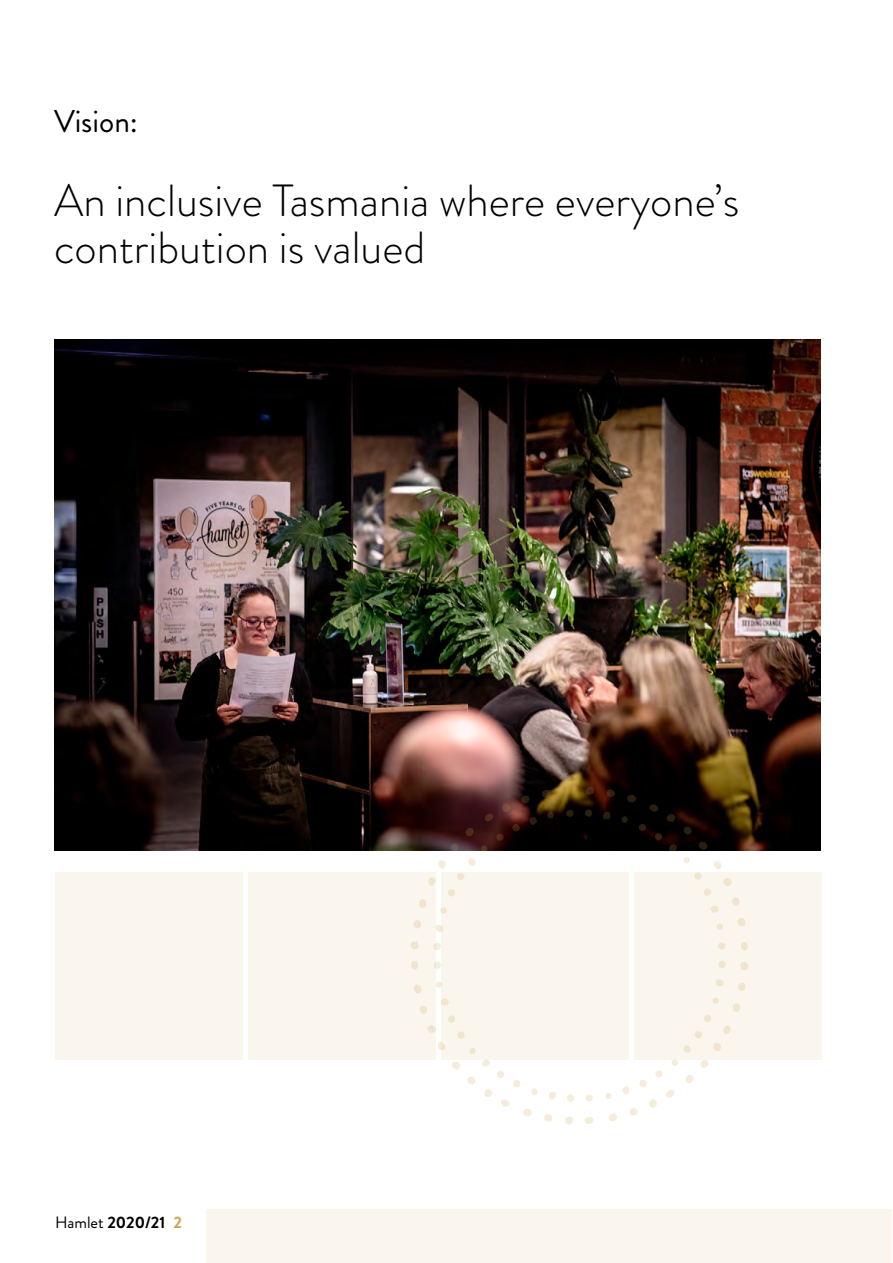
<style>
.page{position:relative;width:893px;height:1263px;background:#fff}
.page>*{position:absolute;margin:0;border:0;box-sizing:border-box;transform-origin:0 0}
.t1{font:300 45px/46.5px "Brandon Grotesque";color:#000}
.t2{font:31.5px "Brandon Grotesque";color:#000}
.t3{font:700 16.5px "Brandon Grotesque";color:#000}
.s1{font-weight:400}
.s2{color:#cea34d}
</style>
<div class="page">
<div style="left:206px;top:1209px;width:686px;height:54px;background:#faf6ed"></div>
<img style="left:54px;top:339px;width:767px;height:511px">
<div style="left:634px;top:872px;width:188px;height:188px;background:#faf6ed"></div>
<div style="left:55px;top:872px;width:188px;height:188px;background:#faf6ed"></div>
<div style="left:248px;top:872px;width:188px;height:188px;background:#faf6ed"></div>
<div style="left:441px;top:872px;width:188px;height:188px;background:#faf6ed"></div>
<svg style="left:716px;top:979px;width:8px;height:7px"></svg>
<svg style="left:741px;top:942px;width:7px;height:9px"></svg>
<svg style="left:712px;top:997px;width:7px;height:7px"></svg>
<svg style="left:718px;top:942px;width:8px;height:8px"></svg>
<svg style="left:718px;top:961px;width:8px;height:7px"></svg>
<svg style="left:740px;top:962px;width:9px;height:8px"></svg>
<svg style="left:738px;top:983px;width:8px;height:8px"></svg>
<svg style="left:733px;top:1003px;width:7px;height:9px"></svg>
<svg style="left:683px;top:1045px;width:8px;height:8px"></svg>
<svg style="left:723px;top:1025px;width:8px;height:9px"></svg>
<svg style="left:672px;top:1059px;width:6px;height:7px"></svg>
<svg style="left:704px;top:1015px;width:7px;height:7px"></svg>
<svg style="left:694px;top:1031px;width:8px;height:7px"></svg>
<svg style="left:713px;top:1043px;width:8px;height:8px"></svg>
<svg style="left:700px;top:1060px;width:9px;height:8px"></svg>
<svg style="left:685px;top:1075px;width:9px;height:9px"></svg>
<svg style="left:622px;top:1086px;width:7px;height:9px"></svg>
<svg style="left:666px;top:1090px;width:8px;height:8px"></svg>
<svg style="left:605px;top:1093px;width:7px;height:6px"></svg>
<svg style="left:655px;top:1070px;width:8px;height:8px"></svg>
<svg style="left:639px;top:1080px;width:8px;height:7px"></svg>
<svg style="left:649px;top:1099px;width:8px;height:9px"></svg>
<svg style="left:630px;top:1108px;width:8px;height:7px"></svg>
<svg style="left:608px;top:1113px;width:9px;height:8px"></svg>
<svg style="left:549px;top:1092px;width:7px;height:8px"></svg>
<svg style="left:584px;top:1117px;width:9px;height:7px"></svg>
<svg style="left:531px;top:1088px;width:7px;height:7px"></svg>
<svg style="left:585px;top:1094px;width:8px;height:8px"></svg>
<svg style="left:567px;top:1094px;width:7px;height:8px"></svg>
<svg style="left:565px;top:1116px;width:8px;height:9px"></svg>
<svg style="left:544px;top:1114px;width:9px;height:8px"></svg>
<svg style="left:523px;top:1109px;width:9px;height:7px"></svg>
<svg style="left:482px;top:1059px;width:8px;height:8px"></svg>
<svg style="left:501px;top:1099px;width:9px;height:8px"></svg>
<svg style="left:469px;top:1048px;width:7px;height:6px"></svg>
<svg style="left:513px;top:1080px;width:8px;height:7px"></svg>
<svg style="left:497px;top:1071px;width:7px;height:7px"></svg>
<svg style="left:484px;top:1089px;width:8px;height:8px"></svg>
<svg style="left:467px;top:1076px;width:8px;height:9px"></svg>
<svg style="left:452px;top:1061px;width:8px;height:9px"></svg>
<svg style="left:441px;top:998px;width:8px;height:7px"></svg>
<svg style="left:437px;top:1042px;width:9px;height:8px"></svg>
<svg style="left:436px;top:981px;width:6px;height:7px"></svg>
<svg style="left:457px;top:1031px;width:8px;height:8px"></svg>
<svg style="left:448px;top:1015px;width:7px;height:8px"></svg>
<svg style="left:427px;top:1025px;width:9px;height:8px"></svg>
<svg style="left:420px;top:1005px;width:7px;height:9px"></svg>
<svg style="left:414px;top:984px;width:8px;height:9px"></svg>
<svg style="left:436px;top:925px;width:7px;height:7px"></svg>
<svg style="left:411px;top:961px;width:7px;height:8px"></svg>
<svg style="left:440px;top:907px;width:7px;height:7px"></svg>
<svg style="left:433px;top:961px;width:8px;height:8px"></svg>
<svg style="left:433px;top:943px;width:8px;height:7px"></svg>
<svg style="left:411px;top:941px;width:8px;height:8px"></svg>
<svg style="left:413px;top:920px;width:8px;height:8px"></svg>
<svg style="left:419px;top:899px;width:7px;height:9px"></svg>
<svg style="left:468px;top:858px;width:8px;height:8px"></svg>
<svg style="left:428px;top:877px;width:8px;height:9px"></svg>
<svg style="left:481px;top:845px;width:6px;height:7px"></svg>
<svg style="left:448px;top:889px;width:7px;height:7px"></svg>
<svg style="left:457px;top:873px;width:8px;height:7px"></svg>
<svg style="left:438px;top:860px;width:8px;height:8px"></svg>
<svg style="left:450px;top:843px;width:9px;height:8px"></svg>
<svg style="left:465px;top:827px;width:9px;height:9px"></svg>
<svg style="left:530px;top:816px;width:7px;height:9px"></svg>
<svg style="left:485px;top:813px;width:8px;height:9px"></svg>
<svg style="left:547px;top:811px;width:7px;height:7px"></svg>
<svg style="left:496px;top:833px;width:8px;height:8px"></svg>
<svg style="left:512px;top:824px;width:8px;height:8px"></svg>
<svg style="left:502px;top:803px;width:8px;height:9px"></svg>
<svg style="left:521px;top:795px;width:8px;height:8px"></svg>
<svg style="left:542px;top:790px;width:9px;height:8px"></svg>
<svg style="left:603px;top:811px;width:7px;height:8px"></svg>
<svg style="left:566px;top:787px;width:9px;height:7px"></svg>
<svg style="left:621px;top:816px;width:7px;height:7px"></svg>
<svg style="left:566px;top:809px;width:8px;height:8px"></svg>
<svg style="left:584px;top:809px;width:9px;height:8px"></svg>
<svg style="left:586px;top:786px;width:8px;height:9px"></svg>
<svg style="left:606px;top:789px;width:9px;height:8px"></svg>
<svg style="left:627px;top:795px;width:9px;height:8px"></svg>
<svg style="left:669px;top:844px;width:8px;height:8px"></svg>
<svg style="left:649px;top:804px;width:9px;height:8px"></svg>
<svg style="left:683px;top:857px;width:7px;height:6px"></svg>
<svg style="left:638px;top:824px;width:8px;height:7px"></svg>
<svg style="left:655px;top:832px;width:8px;height:9px"></svg>
<svg style="left:667px;top:814px;width:8px;height:8px"></svg>
<svg style="left:683px;top:826px;width:9px;height:9px"></svg>
<svg style="left:699px;top:841px;width:9px;height:9px"></svg>
<svg style="left:710px;top:906px;width:9px;height:7px"></svg>
<svg style="left:714px;top:861px;width:8px;height:8px"></svg>
<svg style="left:717px;top:923px;width:6px;height:7px"></svg>
<svg style="left:694px;top:872px;width:8px;height:8px"></svg>
<svg style="left:704px;top:888px;width:7px;height:8px"></svg>
<svg style="left:723px;top:878px;width:9px;height:8px"></svg>
<svg style="left:732px;top:897px;width:7px;height:8px"></svg>
<svg style="left:737px;top:918px;width:8px;height:9px"></svg>
<p class="t2" style="left:54px;top:99px;width:86px">Vision:</p>
<p class="t1" style="left:54px;top:178px;width:687px">An inclusive Tasmania where everyone’s contribution is valued</p>
<p class="t3" style="left:55px;top:1210px;width:128px"><span class="s1">Hamlet</span> 2020/21 <span class="s2">2</span></p>
</div>
